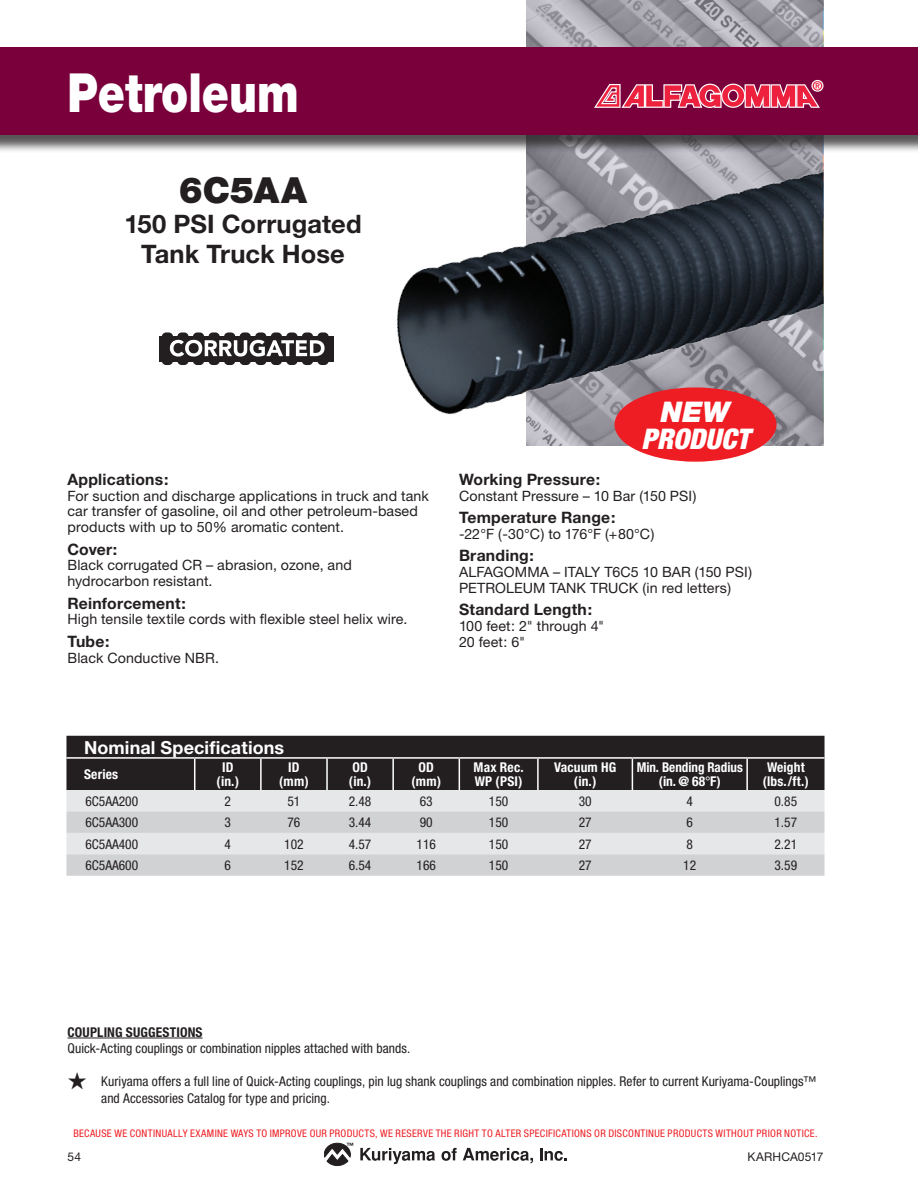
<style>
.page{position:relative;width:918px;height:1188px;background:#fff}
.page>*{position:absolute;margin:0;border:0;box-sizing:border-box;transform-origin:0 0}
.t1{font:900 54px "Helvetica Neue";color:#fff;scale:.8 1}
.t2{font:900 36px "Helvetica Neue";color:#231f20}
.t3{font:italic 900 condensed 28.5px "Helvetica Neue";color:#fff}
.t4{font:italic 900 28.5px "Helvetica Neue";color:#fff}
.t5{font:700 25.5px/30px "Helvetica Neue";letter-spacing:.005em;color:#231f20;text-align:center}
.t6{font:700 18px "Helvetica Neue";letter-spacing:.005em;color:#fff}
.t7{font:700 15.75px "Helvetica Neue";letter-spacing:.015em;color:#231f20}
.t8{font:14.25px/15.8px "Helvetica Neue";letter-spacing:.005em;color:#231f20}
.t9{font:condensed 13.5px/16.5px "Helvetica Neue";color:#231f20}
.t10{font:700 condensed 13.5px/13.5px "Helvetica Neue";letter-spacing:.005em;color:#fff;text-align:center}
.t11{font:700 condensed 13.5px "Helvetica Neue";letter-spacing:.015em;color:#231f20}
.t12{font:12px "Helvetica Neue";letter-spacing:.015em;color:#231f20}
.t13{font:condensed 10.5px "Helvetica Neue";letter-spacing:.03em;color:#ee1d23}
.t14{font:700 7.35px "Helvetica Neue";color:#231f20}
.s1{font-weight:400}
</style>
<div class="page">
<svg style="left:324px;top:1143px;width:27px;height:23px"></svg>
<svg style="left:360px;top:1148px;width:75px;height:16px"></svg>
<svg style="left:442px;top:1148px;width:15px;height:13px"></svg>
<svg style="left:463px;top:1148px;width:70px;height:15px"></svg>
<svg style="left:540px;top:1148px;width:27px;height:13px"></svg>
<img style="left:526px;top:0;width:298px;height:446px">
<hr style="left:68px;top:1038px;width:135px;height:1px;background:#231f20">
<div style="left:66px;top:736px;width:759px;height:54px;background:#231f20"></div>
<div style="left:66px;top:790px;width:759px;height:21px;background:#e6e7e9"></div>
<svg style="left:66px;top:811px;width:759px;height:65px;background:#d8d9db"></svg>
<hr style="left:746px;top:759px;width:2px;height:31px;background:#fff">
<hr style="left:326px;top:759px;width:2px;height:31px;background:#fff">
<hr style="left:392px;top:759px;width:2px;height:31px;background:#fff">
<hr style="left:459px;top:759px;width:1px;height:31px;background:#fff">
<hr style="left:537px;top:759px;width:2px;height:31px;background:#fff">
<hr style="left:632px;top:759px;width:1px;height:31px;background:#fff">
<hr style="left:194px;top:759px;width:1px;height:31px;background:#fff">
<hr style="left:260px;top:759px;width:2px;height:31px;background:#fff">
<hr style="left:66px;top:757px;width:129px;height:2px;background:#fff">
<hr style="left:195px;top:757px;width:66px;height:2px;background:#fff">
<hr style="left:261px;top:757px;width:66px;height:2px;background:#fff">
<hr style="left:327px;top:757px;width:66px;height:2px;background:#fff">
<hr style="left:393px;top:757px;width:66px;height:2px;background:#fff">
<hr style="left:459px;top:757px;width:79px;height:2px;background:#fff">
<hr style="left:538px;top:757px;width:94px;height:2px;background:#fff">
<hr style="left:632px;top:757px;width:115px;height:2px;background:#fff">
<hr style="left:747px;top:757px;width:78px;height:2px;background:#fff">
<img style="left:396px;top:155px;width:428px;height:263px">
<div style="left:162px;top:332px;width:11px;height:33px;background:#231f20;border-radius:4px"></div>
<svg style="left:177px;top:332px;width:12px;height:33px"></svg>
<div style="left:193px;top:332px;width:11px;height:33px;background:#231f20;border-radius:4px"></div>
<div style="left:208px;top:332px;width:12px;height:33px;background:#231f20;border-radius:4px"></div>
<div style="left:224px;top:332px;width:11px;height:33px;background:#231f20;border-radius:4px"></div>
<div style="left:240px;top:332px;width:11px;height:33px;background:#231f20;border-radius:4px"></div>
<div style="left:255px;top:332px;width:11px;height:33px;background:#231f20;border-radius:4px"></div>
<div style="left:271px;top:332px;width:11px;height:33px;background:#231f20;border-radius:4px"></div>
<svg style="left:286px;top:332px;width:12px;height:33px"></svg>
<div style="left:302px;top:332px;width:11px;height:33px;background:#231f20;border-radius:4px"></div>
<svg style="left:317px;top:332px;width:12px;height:33px"></svg>
<div style="left:159px;top:336px;width:175px;height:26px;background:#231f20"></div>
<svg style="left:170px;top:340px;width:155px;height:17px"></svg>
<div style="left:0;top:50px;width:918px;height:104px;background:#231f20;opacity:.75"></div>
<div style="left:0;top:47px;width:918px;height:88px;background:#7a003c"></div>
<svg style="left:594px;top:80px;width:229px;height:28px"></svg>
<div style="left:615px;top:388px;width:161px;height:73px;background:#ee1d23;border-radius:50%"></div>
<div style="left:615px;top:387px;width:162px;height:75px;border:2px solid #ee1d23;border-radius:50%"></div>
<h1 class="t1" style="left:68px;top:60px;width:291px">Petroleum</h1>
<h2 class="t2" style="left:179px;top:169px;width:130px">6C5AA</h2>
<h3 class="t5" style="left:124px;top:208px;width:239px">150 PSI Corrugated<br>Tank Truck Hose</h3>
<p class="t7" style="left:68px;top:469px;width:102px">Applications:</p>
<p class="t8" style="left:68px;top:487px;width:363px">For suction and discharge applications in truck and tank car transfer of gasoline, oil and other petroleum-based products with up to 50% aromatic content.</p>
<p class="t7" style="left:68px;top:539px;width:51px">Cover:</p>
<p class="t8" style="left:68px;top:557px;width:286px">Black corrugated CR – abrasion, ozone, and hydrocarbon resistant.</p>
<p class="t7" style="left:68px;top:593px;width:120px">Reinforcement:</p>
<p class="t8" style="left:68px;top:611px;width:342px">High tensile textile cords with flexible steel helix wire.</p>
<p class="t7" style="left:68px;top:631px;width:44px">Tube:</p>
<p class="t8" style="left:68px;top:649px;width:153px">Black Conductive NBR.</p>
<h3 class="t4" style="left:661px;top:395px;width:71px">NEW</h3>
<h3 class="t3" style="left:641px;top:421px;width:110px">PRODUCT</h3>
<p class="t7" style="left:459px;top:469px;width:143px">Working Pressure:</p>
<p class="t8" style="left:459px;top:487px;width:239px">Constant Pressure – 10 Bar (150 PSI)</p>
<p class="t7" style="left:459px;top:508px;width:158px">Temperature Range:</p>
<p class="t8" style="left:459px;top:526px;width:197px">-22°F (-30°C) to 176°F (+80°C)</p>
<p class="t7" style="left:459px;top:546px;width:77px">Branding:</p>
<p class="t8" style="left:459px;top:564px;width:295px">ALFAGOMMA – ITALY T6C5 10 BAR (150 PSI)<br>PETROLEUM TANK TRUCK (in red letters)</p>
<p class="t7" style="left:459px;top:600px;width:135px">Standard Length:</p>
<p class="t8" style="left:459px;top:618px;width:147px">100 feet: 2" through 4"<br>20 feet: 6"</p>
<p class="t6" style="left:84px;top:736px;width:202px">Nominal Specifications</p>
<p class="t10" style="left:84px;top:767px;width:36px">Series</p>
<p class="t10" style="left:217px;top:761px;width:24px">ID (in.)</p>
<p class="t10" style="left:279px;top:761px;width:31px">ID (mm)</p>
<p class="t10" style="left:349px;top:761px;width:24px;text-align:left">OD (in.)</p>
<p class="t10" style="left:411px;top:761px;width:31px">OD (mm)</p>
<p class="t10" style="left:474px;top:761px;width:51px;text-align:left">Max Rec.<br>WP (PSI)</p>
<p class="t10" style="left:554px;top:761px;width:64px">Vacuum HG (in.)</p>
<p class="t10" style="left:637px;top:761px;width:108px">Min. Bending Radius (in. @ 68<span class="s1">°</span>F)</p>
<p class="t10" style="left:763px;top:761px;width:48px">Weight (lbs./ft.)</p>
<p class="t9" style="left:85px;top:793px;width:54px">6C5AA200</p>
<p class="t9" style="left:225px;top:793px;width:8px">2</p>
<p class="t9" style="left:287px;top:793px;width:14px">51</p>
<p class="t9" style="left:349px;top:793px;width:24px">2.48</p>
<p class="t9" style="left:420px;top:793px;width:14px">63</p>
<p class="t9" style="left:489px;top:793px;width:21px">150</p>
<p class="t9" style="left:579px;top:793px;width:14px">30</p>
<p class="t9" style="left:687px;top:793px;width:8px">4</p>
<p class="t9" style="left:775px;top:793px;width:24px">0.85</p>
<p class="t9" style="left:85px;top:814px;width:54px">6C5AA300</p>
<p class="t9" style="left:225px;top:814px;width:8px">3</p>
<p class="t9" style="left:287px;top:814px;width:14px">76</p>
<p class="t9" style="left:349px;top:814px;width:24px">3.44</p>
<p class="t9" style="left:420px;top:814px;width:14px">90</p>
<p class="t9" style="left:489px;top:814px;width:21px">150</p>
<p class="t9" style="left:579px;top:814px;width:14px">27</p>
<p class="t9" style="left:687px;top:814px;width:8px">6</p>
<p class="t9" style="left:775px;top:814px;width:24px">1.57</p>
<p class="t9" style="left:85px;top:836px;width:54px">6C5AA400</p>
<p class="t9" style="left:225px;top:836px;width:8px">4</p>
<p class="t9" style="left:284px;top:836px;width:21px">102</p>
<p class="t9" style="left:349px;top:836px;width:24px">4.57</p>
<p class="t9" style="left:417px;top:836px;width:21px">116</p>
<p class="t9" style="left:489px;top:836px;width:21px">150</p>
<p class="t9" style="left:579px;top:836px;width:14px">27</p>
<p class="t9" style="left:687px;top:836px;width:8px">8</p>
<p class="t9" style="left:775px;top:836px;width:24px">2.21</p>
<p class="t9" style="left:85px;top:857px;width:54px">6C5AA600</p>
<p class="t9" style="left:225px;top:857px;width:8px">6</p>
<p class="t9" style="left:284px;top:857px;width:21px">152</p>
<p class="t9" style="left:349px;top:857px;width:24px">6.54</p>
<p class="t9" style="left:417px;top:857px;width:21px">166</p>
<p class="t9" style="left:489px;top:857px;width:21px">150</p>
<p class="t9" style="left:579px;top:857px;width:14px">27</p>
<p class="t9" style="left:683px;top:857px;width:14px">12</p>
<p class="t9" style="left:775px;top:857px;width:24px">3.59</p>
<p class="t11" style="left:68px;top:1024px;width:137px">COUPLING SUGGESTIONS</p>
<p class="t9" style="left:68px;top:1040px;width:344px">Quick-Acting couplings or combination nipples attached with bands.</p>
<p class="t9" style="left:101px;top:1073px;width:717px;text-indent:-34px">★ Kuriyama offers a full line of Quick-Acting couplings, pin lug shank couplings and combination nipples. Refer to current Kuriyama-Couplings™ and Accessories Catalog for type and pricing.</p>
<p class="t13" style="left:73px;top:1127px;width:746px">BECAUSE WE CONTINUALLY EXAMINE WAYS TO IMPROVE OUR PRODUCTS, WE RESERVE THE RIGHT TO ALTER SPECIFICATIONS OR DISCONTINUE PRODUCTS WITHOUT PRIOR NOTICE.</p>
<p class="t14" style="left:346px;top:1141px;width:9px">™</p>
<p class="t12" style="left:68px;top:1150px;width:15px">54</p>
<p class="t12" style="left:747px;top:1150px;width:78px">KARHCA0517</p>
</div>
